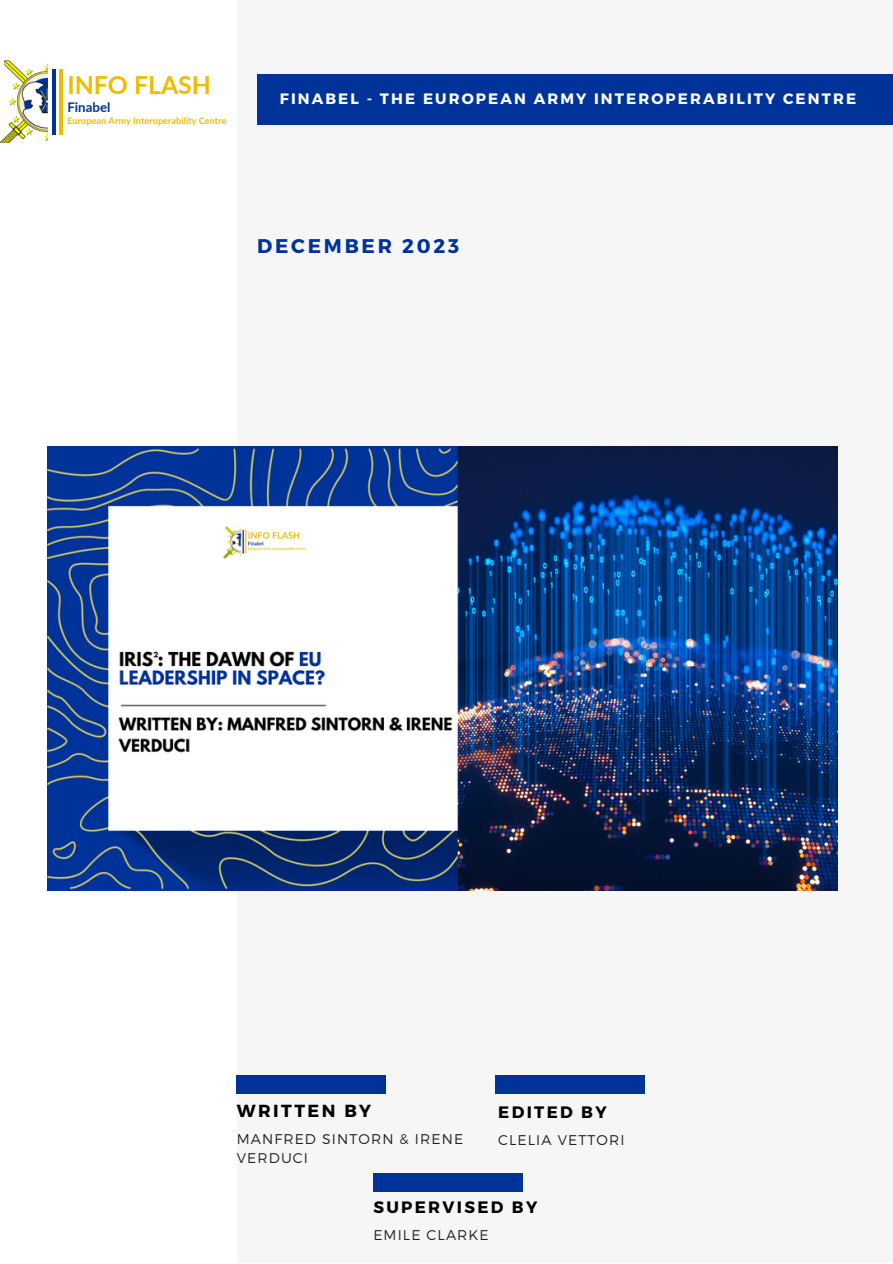
<style>
.page{position:relative;width:893px;height:1264px;background:#fff}
.page>*{position:absolute;margin:0;border:0;box-sizing:border-box;transform-origin:0 0}
.t1{font:700 24.9px "Lato";color:#edbd00}
.t2{font:700 19.8px "Montserrat";letter-spacing:.14em;color:#039}
.t3{font:700 17.55px "Montserrat";letter-spacing:.14em;color:#000}
.t4{font:700 16.5px "Montserrat";letter-spacing:.14em;color:#000}
.t5{font:700 15px "Montserrat";letter-spacing:.14em;color:#fff}
.t6{font:300 14.1px/19px "Montserrat";letter-spacing:.08em;color:#222}
.t7{font:700 13.35px "Lato";color:#039}
.t8{font:700 9.15px "Lato";color:#edbd00}
</style>
<div class="page">
<div style="left:0;top:0;width:892px;height:1262px;background:#f6f6f6"></div>
<div style="left:0;top:0;width:236px;height:1262px;background:#fff"></div>
<div style="left:237px;top:1075px;width:149px;height:18px;background:#039"></div>
<div style="left:257px;top:74px;width:635px;height:51px;background:#039"></div>
<img style="left:0;top:60px;width:48px;height:83px">
<div style="left:16px;top:31px;width:64px;height:32px;background:#fff"></div>
<hr style="left:59px;top:69px;width:4px;height:66px;background:#edbd00">
<hr style="left:53px;top:69px;width:3px;height:66px;background:#039">
<div style="left:495px;top:1075px;width:149px;height:18px;background:#039"></div>
<div style="left:373px;top:1173px;width:149px;height:18px;background:#039"></div>
<img style="left:48px;top:446px;width:789px;height:444px">
<p class="t1" style="left:67px;top:69px;width:145px">INFO FLASH</p>
<p class="t8" style="left:67px;top:115px;width:161px">European Army Interoperability Centre</p>
<p class="t7" style="left:67px;top:99px;width:45px">Finabel</p>
<p class="t5" style="left:280px;top:89px;width:577px">FINABEL - THE EUROPEAN ARMY INTEROPERABILITY CENTRE</p>
<p class="t2" style="left:257px;top:233px;width:203px">DECEMBER 2023</p>
<p class="t3" style="left:237px;top:1099px;width:136px">WRITTEN BY</p>
<p class="t6" style="left:237px;top:1128px;width:228px">MANFRED SINTORN &amp; IRENE<br>VERDUCI</p>
<p class="t4" style="left:498px;top:1101px;width:110px">EDITED BY</p>
<p class="t6" style="left:498px;top:1129px;width:128px">CLELIA VETTORI</p>
<p class="t4" style="left:373px;top:1196px;width:165px">SUPERVISED BY</p>
<p class="t6" style="left:373px;top:1224px;width:117px">EMILE CLARKE</p>
</div>
